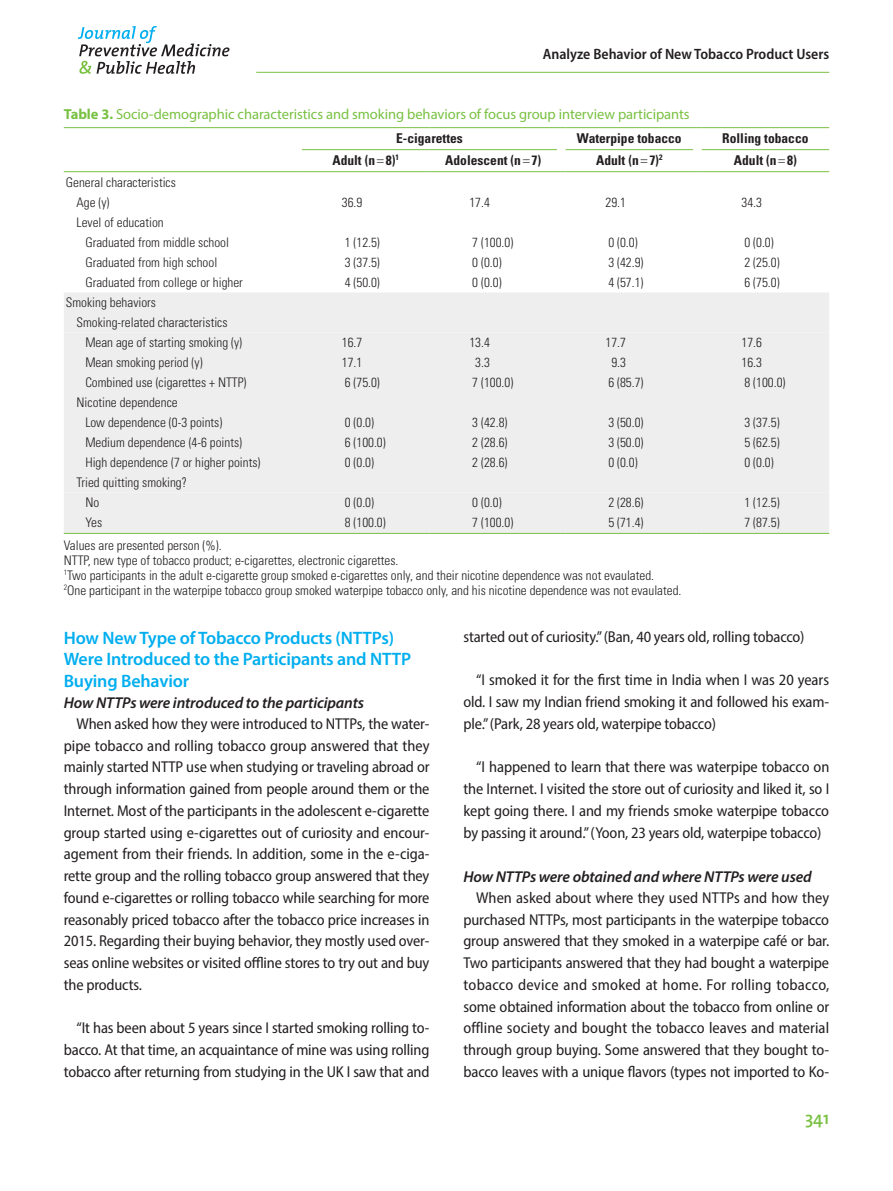
<style>
.page{position:relative;width:893px;height:1191px;background:#fff}
.page>*{position:absolute;margin:0;border:0;box-sizing:border-box;transform-origin:0 0}
.jpmph_중제목{font:600 18px/21.8px "Myriad Pro";letter-spacing:-.01em;color:#00aeef}
.t1{font:600 18px "The Mix";color:#79c142}
.jpmph_본문{font:semi-condensed 15.75px/21.8px "Myriad Pro";letter-spacing:-.01em;color:#231f20;text-align:justify}
.jpmph_소제목{font:italic 600 15.75px "Myriad Pro";letter-spacing:-.01em;color:#231f20}
.t2{font:600 semi-condensed 15px "Myriad Pro";color:#231f20}
.jpmph_표그림캡션{font:14.55px "Myriad Pro";letter-spacing:-.005em;color:#79c142}
.jpmph_표머리{font:700 condensed 13.5px "Univers LT Std";color:#231f20}
.jpmph_표본문{font:300 condensed 13.2px "Univers LT Std";color:#231f20}
.s1{font-weight:700}
.s2{font-family:"Dotum";font-weight:400;font-stretch:normal}
</style>
<div class="page">
<hr style="left:256px;top:72px;width:573px;height:1px;background:#79c142">
<svg style="left:78px;top:26px;width:152px;height:48px"></svg>
<div style="left:64px;top:293px;width:765px;height:240px;background:#eeeeef"></div>
<div style="left:64px;top:332px;width:765px;height:160px;background:#eeeeef"></div>
<svg style="left:64px;top:127px;width:765px;height:45px"></svg>
<hr style="left:702px;top:171px;width:127px;height:1px;background:#79c142">
<hr style="left:64px;top:533px;width:238px;height:1px;background:#79c142">
<hr style="left:302px;top:533px;width:127px;height:1px;background:#79c142">
<hr style="left:429px;top:533px;width:128px;height:1px;background:#79c142">
<hr style="left:566px;top:533px;width:127px;height:1px;background:#79c142">
<hr style="left:702px;top:533px;width:127px;height:1px;background:#79c142">
<p class="t2" style="left:543px;top:45px;width:288px">Analyze Behavior of New Tobacco Product Users</p>
<p class="jpmph_표그림캡션" style="left:64px;top:105px;width:627px"><span class="s1">Table 3.</span> Socio-demographic characteristics and smoking behaviors of focus group interview participants</p>
<p class="jpmph_표머리" style="left:396px;top:130px;width:68px">E-cigarettes</p>
<p class="jpmph_표머리" style="left:577px;top:130px;width:106px">Waterpipe tobacco</p>
<p class="jpmph_표머리" style="left:722px;top:130px;width:88px">Rolling tobacco</p>
<p class="jpmph_표머리" style="left:332px;top:152px;width:68px">Adult (n<span class="s2">=</span>8)<sup>1</sup></p>
<p class="jpmph_표머리" style="left:445px;top:152px;width:97px">Adolescent (n<span class="s2">=</span>7)</p>
<p class="jpmph_표머리" style="left:596px;top:152px;width:68px">Adult (n<span class="s2">=</span>7)<sup>2</sup></p>
<p class="jpmph_표머리" style="left:734px;top:152px;width:64px">Adult (n<span class="s2">=</span>8)</p>
<p class="jpmph_표본문" style="left:66px;top:174px;width:111px">General characteristics</p>
<p class="jpmph_표본문" style="left:77px;top:194px;width:34px">Age (y)</p>
<p class="jpmph_표본문" style="left:342px;top:194px;width:22px">36.9</p>
<p class="jpmph_표본문" style="left:469px;top:194px;width:22px">17.4</p>
<p class="jpmph_표본문" style="left:605px;top:194px;width:22px">29.1</p>
<p class="jpmph_표본문" style="left:741px;top:194px;width:22px">34.3</p>
<p class="jpmph_표본문" style="left:77px;top:214px;width:89px">Level of education</p>
<p class="jpmph_표본문" style="left:85px;top:234px;width:145px">Graduated from middle school</p>
<p class="jpmph_표본문" style="left:345px;top:234px;width:37px">1 (12.5)</p>
<p class="jpmph_표본문" style="left:472px;top:234px;width:43px">7 (100.0)</p>
<p class="jpmph_표본문" style="left:608px;top:234px;width:31px">0 (0.0)</p>
<p class="jpmph_표본문" style="left:744px;top:234px;width:31px">0 (0.0)</p>
<p class="jpmph_표본문" style="left:85px;top:254px;width:133px">Graduated from high school</p>
<p class="jpmph_표본문" style="left:345px;top:254px;width:37px">3 (37.5)</p>
<p class="jpmph_표본문" style="left:472px;top:254px;width:31px">0 (0.0)</p>
<p class="jpmph_표본문" style="left:608px;top:254px;width:37px">3 (42.9)</p>
<p class="jpmph_표본문" style="left:744px;top:254px;width:37px">2 (25.0)</p>
<p class="jpmph_표본문" style="left:85px;top:274px;width:159px">Graduated from college or higher</p>
<p class="jpmph_표본문" style="left:345px;top:274px;width:37px">4 (50.0)</p>
<p class="jpmph_표본문" style="left:472px;top:274px;width:31px">0 (0.0)</p>
<p class="jpmph_표본문" style="left:608px;top:274px;width:37px">4 (57.1)</p>
<p class="jpmph_표본문" style="left:744px;top:274px;width:37px">6 (75.0)</p>
<p class="jpmph_표본문" style="left:66px;top:294px;width:92px">Smoking behaviors</p>
<p class="jpmph_표본문" style="left:77px;top:314px;width:153px">Smoking-related characteristics</p>
<p class="jpmph_표본문" style="left:85px;top:334px;width:158px">Mean age of starting smoking (y)</p>
<p class="jpmph_표본문" style="left:342px;top:334px;width:22px">16.7</p>
<p class="jpmph_표본문" style="left:469px;top:334px;width:22px">13.4</p>
<p class="jpmph_표본문" style="left:605px;top:334px;width:22px">17.7</p>
<p class="jpmph_표본문" style="left:741px;top:334px;width:22px">17.6</p>
<p class="jpmph_표본문" style="left:85px;top:354px;width:119px">Mean smoking period (y)</p>
<p class="jpmph_표본문" style="left:342px;top:354px;width:22px">17.1</p>
<p class="jpmph_표본문" style="left:475px;top:354px;width:16px">3.3</p>
<p class="jpmph_표본문" style="left:611px;top:354px;width:16px">9.3</p>
<p class="jpmph_표본문" style="left:741px;top:354px;width:22px">16.3</p>
<p class="jpmph_표본문" style="left:85px;top:374px;width:163px">Combined use (cigarettes + NTTP)</p>
<p class="jpmph_표본문" style="left:345px;top:374px;width:37px">6 (75.0)</p>
<p class="jpmph_표본문" style="left:472px;top:374px;width:43px">7 (100.0)</p>
<p class="jpmph_표본문" style="left:608px;top:374px;width:37px">6 (85.7)</p>
<p class="jpmph_표본문" style="left:744px;top:374px;width:43px">8 (100.0)</p>
<p class="jpmph_표본문" style="left:77px;top:394px;width:103px">Nicotine dependence</p>
<p class="jpmph_표본문" style="left:85px;top:414px;width:139px">Low dependence (0-3 points)</p>
<p class="jpmph_표본문" style="left:345px;top:414px;width:31px">0 (0.0)</p>
<p class="jpmph_표본문" style="left:472px;top:414px;width:37px">3 (42.8)</p>
<p class="jpmph_표본문" style="left:608px;top:414px;width:37px">3 (50.0)</p>
<p class="jpmph_표본문" style="left:744px;top:414px;width:37px">3 (37.5)</p>
<p class="jpmph_표본문" style="left:85px;top:434px;width:158px">Medium dependence (4-6 points)</p>
<p class="jpmph_표본문" style="left:345px;top:434px;width:43px">6 (100.0)</p>
<p class="jpmph_표본문" style="left:472px;top:434px;width:37px">2 (28.6)</p>
<p class="jpmph_표본문" style="left:608px;top:434px;width:37px">3 (50.0)</p>
<p class="jpmph_표본문" style="left:744px;top:434px;width:37px">5 (62.5)</p>
<p class="jpmph_표본문" style="left:85px;top:454px;width:177px">High dependence (7 or higher points)</p>
<p class="jpmph_표본문" style="left:345px;top:454px;width:31px">0 (0.0)</p>
<p class="jpmph_표본문" style="left:472px;top:454px;width:37px">2 (28.6)</p>
<p class="jpmph_표본문" style="left:608px;top:454px;width:31px">0 (0.0)</p>
<p class="jpmph_표본문" style="left:744px;top:454px;width:31px">0 (0.0)</p>
<p class="jpmph_표본문" style="left:77px;top:474px;width:112px">Tried quitting smoking?</p>
<p class="jpmph_표본문" style="left:85px;top:494px;width:15px">No</p>
<p class="jpmph_표본문" style="left:345px;top:494px;width:31px">0 (0.0)</p>
<p class="jpmph_표본문" style="left:472px;top:494px;width:31px">0 (0.0)</p>
<p class="jpmph_표본문" style="left:608px;top:494px;width:37px">2 (28.6)</p>
<p class="jpmph_표본문" style="left:744px;top:494px;width:37px">1 (12.5)</p>
<p class="jpmph_표본문" style="left:85px;top:514px;width:18px">Yes</p>
<p class="jpmph_표본문" style="left:345px;top:514px;width:43px">8 (100.0)</p>
<p class="jpmph_표본문" style="left:472px;top:514px;width:43px">7 (100.0)</p>
<p class="jpmph_표본문" style="left:608px;top:514px;width:37px">5 (71.4)</p>
<p class="jpmph_표본문" style="left:744px;top:514px;width:37px">7 (87.5)</p>
<p class="jpmph_표본문" style="left:64px;top:537px;width:159px">Values are presented person (%).</p>
<p class="jpmph_표본문" style="left:64px;top:552px;width:336px">NTTP, new type of tobacco product; e-cigarettes, electronic cigarettes.</p>
<p class="jpmph_표본문" style="left:64px;top:567px;width:592px"><sup>1</sup>Two participants in the adult e-cigarette group smoked e-cigarettes only, and their nicotine dependence was not evaulated.</p>
<p class="jpmph_표본문" style="left:64px;top:582px;width:619px"><sup>2</sup>One participant in the waterpipe tobacco group smoked waterpipe tobacco only, and his nicotine dependence was not evaulated.</p>
<p class="jpmph_중제목" style="left:64px;top:626px;width:349px">How New Type of Tobacco Products (NTTPs)<br>Were Introduced to the Participants and NTTP<br>Buying Behavior</p>
<p class="jpmph_소제목" style="left:64px;top:692px;width:302px">How NTTPs were introduced to the participants</p>
<p class="jpmph_본문" style="left:64px;top:712px;width:367px;text-indent:13px">When asked how they were introduced to NTTPs, the water&shy;pipe tobacco and rolling tobacco group answered that they mainly started NTTP use when studying or traveling abroad or through information gained from people around them or the Internet. Most of the participants in the adolescent e-cigarette group started using e-cigarettes out of curiosity and encour&shy;agement from their friends. In addition, some in the e-ciga&shy;rette group and the rolling tobacco group answered that they found e-cigarettes or rolling tobacco while searching for more reasonably priced tobacco after the tobacco price increases in 2015. Regarding their buying behavior, they mostly used over&shy;seas online websites or visited offline stores to try out and buy the products.</p>
<p class="jpmph_본문" style="left:64px;top:1017px;width:367px;text-indent:13px">“It has been about 5 years since I started smoking rolling to&shy;bacco. At that time, an acquaintance of mine was using rolling tobacco after returning from studying in the UK I saw that and</p>
<p class="jpmph_본문" style="left:463px;top:625px;width:343px">started out of curiosity.” (Ban, 40 years old, rolling tobacco)</p>
<p class="jpmph_본문" style="left:463px;top:669px;width:367px;text-indent:13px">“I smoked it for the first time in India when I was 20 years old. I saw my Indian friend smoking it and followed his exam&shy;ple.” (Park, 28 years old, waterpipe tobacco)</p>
<p class="jpmph_본문" style="left:463px;top:756px;width:367px;text-indent:13px">“I happened to learn that there was waterpipe tobacco on the Internet. I visited the store out of curiosity and liked it, so I kept going there. I and my friends smoke waterpipe tobacco by passing it around.” (Yoon, 23 years old, waterpipe tobacco)</p>
<p class="jpmph_소제목" style="left:463px;top:866px;width:350px">How NTTPs were obtained and where NTTPs were used</p>
<p class="jpmph_본문" style="left:463px;top:886px;width:367px;text-indent:13px">When asked about where they used NTTPs and how they purchased NTTPs, most participants in the waterpipe tobacco group answered that they smoked in a waterpipe café or bar.<br>Two participants answered that they had bought a waterpipe tobacco device and smoked at home. For rolling tobacco, some obtained information about the tobacco from online or offline society and bought the tobacco leaves and material through group buying. Some answered that they bought to&shy;bacco leaves with a unique flavors (types not imported to Ko-</p>
<p class="t1" style="left:805px;top:1103px;width:26px">341</p>
</div>
